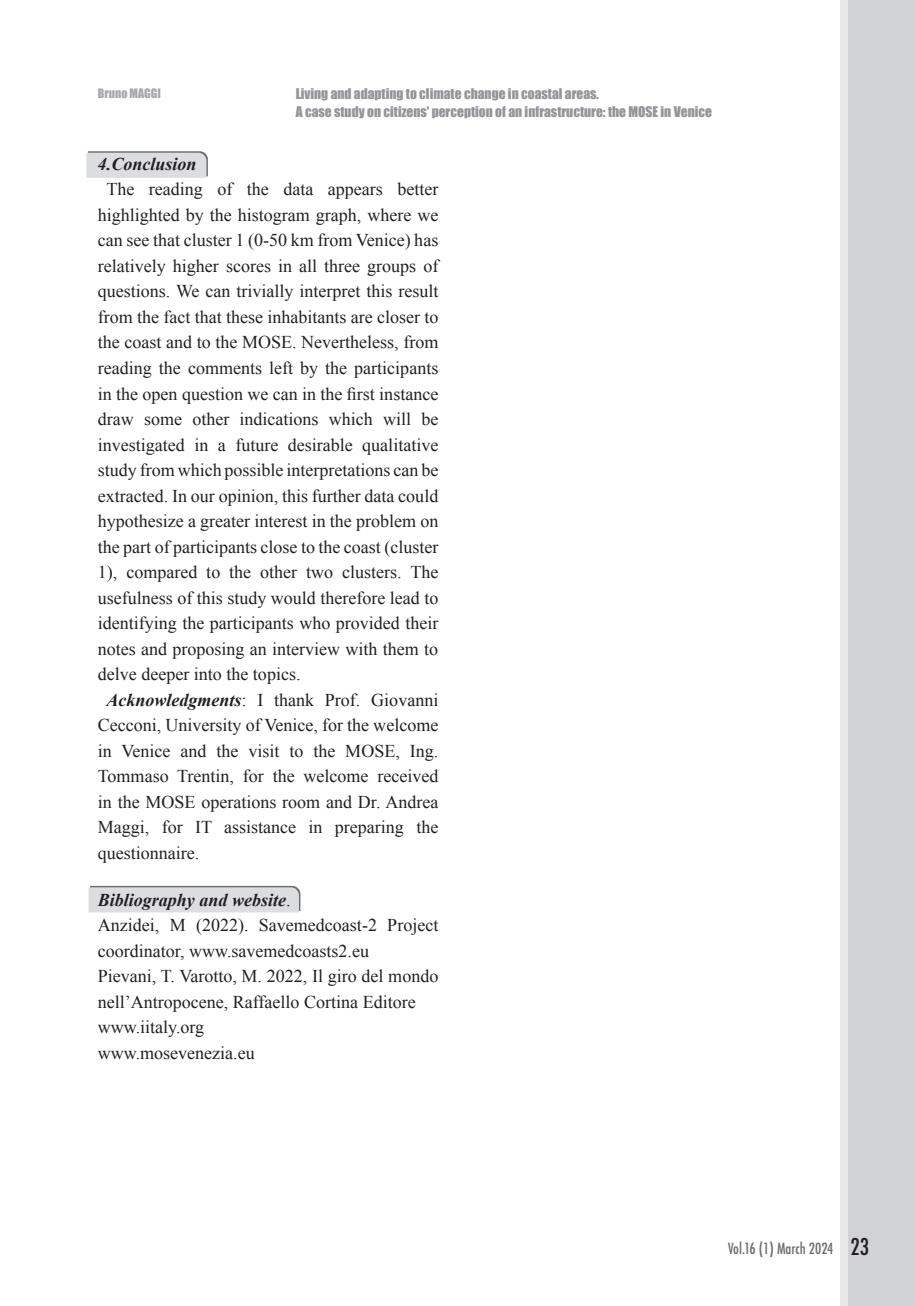
<style>
.page{position:relative;width:915px;height:1306px;background:#fff}
.page>*{position:absolute;margin:0;border:0;box-sizing:border-box;transform-origin:0 0}
.t1{font:18px/25.5px "Times New Roman";color:#231f20;text-align:justify}
.t2{font:italic 700 18px "Times New Roman";color:#231f20}
.t3{font:500 condensed 15px "Futura";color:#6c6d70}
.t4{font:13.5px "Impact";color:#939598}
.t5{font:12px "Impact";color:#a8a9ad}
.s1{font-weight:700;font-style:italic}
.s2{font-weight:400;font-style:normal}
.s3{font-size:22.5px;color:#231f20}
</style>
<div class="page">
<div style="left:839px;top:0;width:54px;height:1305px;background:#e6e7e9"></div>
<div style="left:847px;top:0;width:67px;height:1305px;background:#d1d2d4"></div>
<svg style="left:86px;top:151px;width:122px;height:27px;background:#d5d6d8"></svg>
<svg style="left:88px;top:885px;width:212px;height:27px;background:#d6d7d9"></svg>
<p class="t5" style="left:98px;top:84px;width:65px">Bruno MAGGI</p>
<p class="t4" style="left:296px;top:83px;width:305px">Living and adapting to climate change in coastal areas.</p>
<p class="t4" style="left:296px;top:101px;width:417px">A case study on citizens' perception of an infrastructure: the MOSE in Venice</p>
<p class="t2" style="left:98px;top:151px;width:100px">4.Conclusion</p>
<p class="t1" style="left:98px;top:176px;width:342px;text-indent:9px">The reading of the data appears better highlighted by the histogram graph, where we can see that cluster 1 (0-50 km from Venice) has relatively higher scores in all three groups of questions. We can trivially interpret this result from the fact that these inhabitants are closer to the coast and to the MOSE. Nevertheless, from reading the comments left by the participants in the open question we can in the first instance draw some other indications which will be investigated in a future desirable qualitative study from which possible interpretations can be extracted. In our opinion, this further data could hypothesize a greater interest in the problem on the part of participants close to the coast (cluster 1), compared to the other two clusters. The usefulness of this study would therefore lead to identifying the participants who provided their notes and proposing an interview with them to delve deeper into the topics.</p>
<p class="t1" style="left:98px;top:686px;width:342px;text-indent:9px"><span class="s1">Acknowledgments</span>: I thank Prof. Giovanni Cecconi, University of Venice, for the welcome in Venice and the visit to the MOSE, Ing.<br>Tommaso Trentin, for the welcome received in the MOSE operations room and Dr. Andrea Maggi, for IT assistance in preparing the questionnaire.</p>
<p class="t2" style="left:98px;top:886px;width:194px">Bibliography and website<span class="s2">.</span></p>
<p class="t1" style="left:98px;top:912px;width:342px">Anzidei, M (2022). Savemedcoast-2 Project coordinator, www.savemedcoasts2.eu</p>
<p class="t1" style="left:98px;top:963px;width:342px">Pievani, T. Varotto, M. 2022, Il giro del mondo nell’Antropocene, Raffaello Cortina Editore</p>
<p class="t1" style="left:98px;top:1014px;width:108px">www.iitaly.org</p>
<p class="t1" style="left:98px;top:1039px;width:158px">www.mosevenezia.eu</p>
<p class="t3" style="left:727px;top:1238px;width:142px">Vol.16 (1) March 2024 <span class="s3">23</span></p>
</div>
